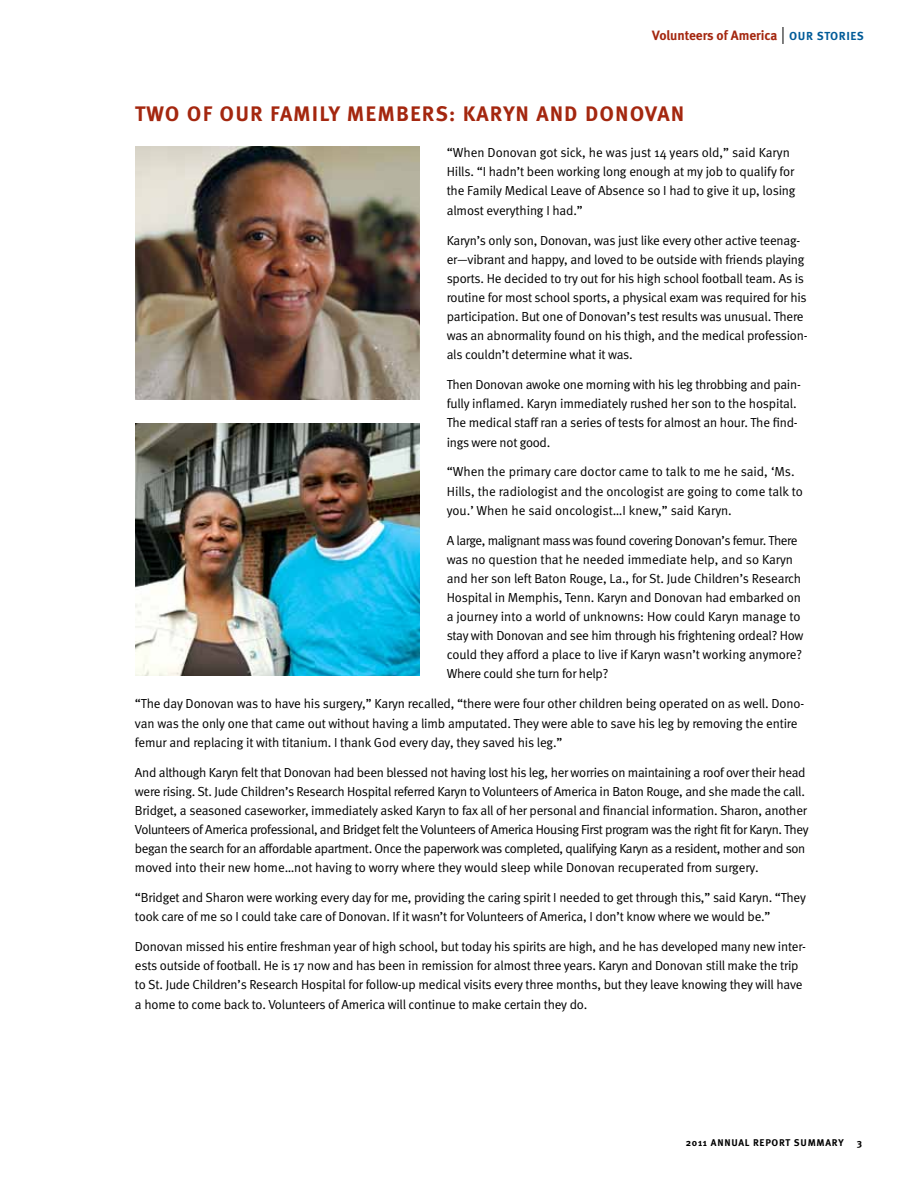
<style>
.page{position:relative;width:918px;height:1188px;background:#fff}
.page>*{position:absolute;margin:0;border:0;box-sizing:border-box;transform-origin:0 0}
.t1{font:21px "Meta Bold Caps";letter-spacing:.05em;color:#a4270f}
.t2{font:700 13.5px "Meta";color:#a4270f}
.t3{font:13.2px/19px "Meta Normal";letter-spacing:-.015em;color:#000}
.t4{font:9.75px "Meta Bold Caps";letter-spacing:.075em;color:#000}
.s1{font-family:"Meta Bold Caps";font-weight:400;font-size:11.7px;color:#005b98}
</style>
<div class="page">
<img style="left:135px;top:147px;width:285px;height:252px">
<img style="left:135px;top:423px;width:285px;height:253px">
<svg style="left:783px;top:27px;width:1px;height:17px"></svg>
<p class="t2" style="left:652px;top:27px;width:213px">Volunteers of America <span class="s1">OUR STORIES</span></p>
<h1 class="t1" style="left:135px;top:101px;width:551px">TWO OF OUR FAMILY MEMBERS: KARYN AND DONOVAN</h1>
<p class="t3" style="left:447px;top:143px;width:350px">“When Donovan got sick, he was just 14 years old,” said Karyn Hills. “I hadn’t been working long enough at my job to qualify for the Family Medical Leave of Absence so I had to give it up, losing almost everything I had.”</p>
<p class="t3" style="left:447px;top:230px;width:362px">Karyn’s only son, Donovan, was just like every other active teenag&shy;er—vibrant and happy, and loved to be outside with friends playing sports. He decided to try out for his high school football team. As is routine for most school sports, a physical exam was required for his participation. But one of Donovan’s test results was unusual. There was an abnormality found on his thigh, and the medical profession&shy;als couldn’t determine what it was.</p>
<p class="t3" style="left:447px;top:375px;width:356px">Then Donovan awoke one morning with his leg throbbing and pain&shy;fully inflamed. Karyn immediately rushed her son to the hospital.<br>The medical staff ran a series of tests for almost an hour. The find&shy;ings were not good.</p>
<p class="t3" style="left:447px;top:462px;width:358px">“When the primary care doctor came to talk to me he said, ‘Ms.<br>Hills, the radiologist and the oncologist are going to come talk to you.’ When he said oncologist…I knew,” said Karyn.</p>
<p class="t3" style="left:447px;top:530px;width:358px">A large, malignant mass was found covering Donovan’s femur. There was no question that he needed immediate help, and so Karyn and her son left Baton Rouge, La., for St. Jude Children’s Research Hospital in Memphis, Tenn. Karyn and Donovan had embarked on a journey into a world of unknowns: How could Karyn manage to stay with Donovan and see him through his frightening ordeal? How could they afford a place to live if Karyn wasn’t working anymore?<br>Where could she turn for help?</p>
<p class="t3" style="left:135px;top:694px;width:671px">“The day Donovan was to have his surgery,” Karyn recalled, “there were four other children being operated on as well. Dono&shy;van was the only one that came out without having a limb amputated. They were able to save his leg by removing the entire femur and replacing it with titanium. I thank God every day, they saved his leg.”</p>
<p class="t3" style="left:135px;top:762px;width:675px">And although Karyn felt that Donovan had been blessed not having lost his leg, her worries on maintaining a roof over their head were rising. St. Jude Children’s Research Hospital referred Karyn to Volunteers of America in Baton Rouge, and she made the call.<br>Bridget, a seasoned caseworker, immediately asked Karyn to fax all of her personal and financial information. Sharon, another Volunteers of America professional, and Bridget felt the Volunteers of America Housing First program was the right fit for Karyn. They began the search for an affordable apartment. Once the paperwork was completed, qualifying Karyn as a resident, mother and son moved into their new home…not having to worry where they would sleep while Donovan recuperated from surgery.</p>
<p class="t3" style="left:135px;top:888px;width:673px">“Bridget and Sharon were working every day for me, providing the caring spirit I needed to get through this,” said Karyn. “They took care of me so I could take care of Donovan. If it wasn’t for Volunteers of America, I don’t know where we would be.”</p>
<p class="t3" style="left:135px;top:937px;width:673px">Donovan missed his entire freshman year of high school, but today his spirits are high, and he has developed many new inter&shy;ests outside of football. He is 17 now and has been in remission for almost three years. Karyn and Donovan still make the trip to St. Jude Children’s Research Hospital for follow-up medical visits every three months, but they leave knowing they will have a home to come back to. Volunteers of America will continue to make certain they do.</p>
<p class="t4" style="left:686px;top:1137px;width:159px">2011 ANNUAL REPORT SUMMARY</p>
<p class="t4" style="left:857px;top:1137px;width:7px">3</p>
</div>
